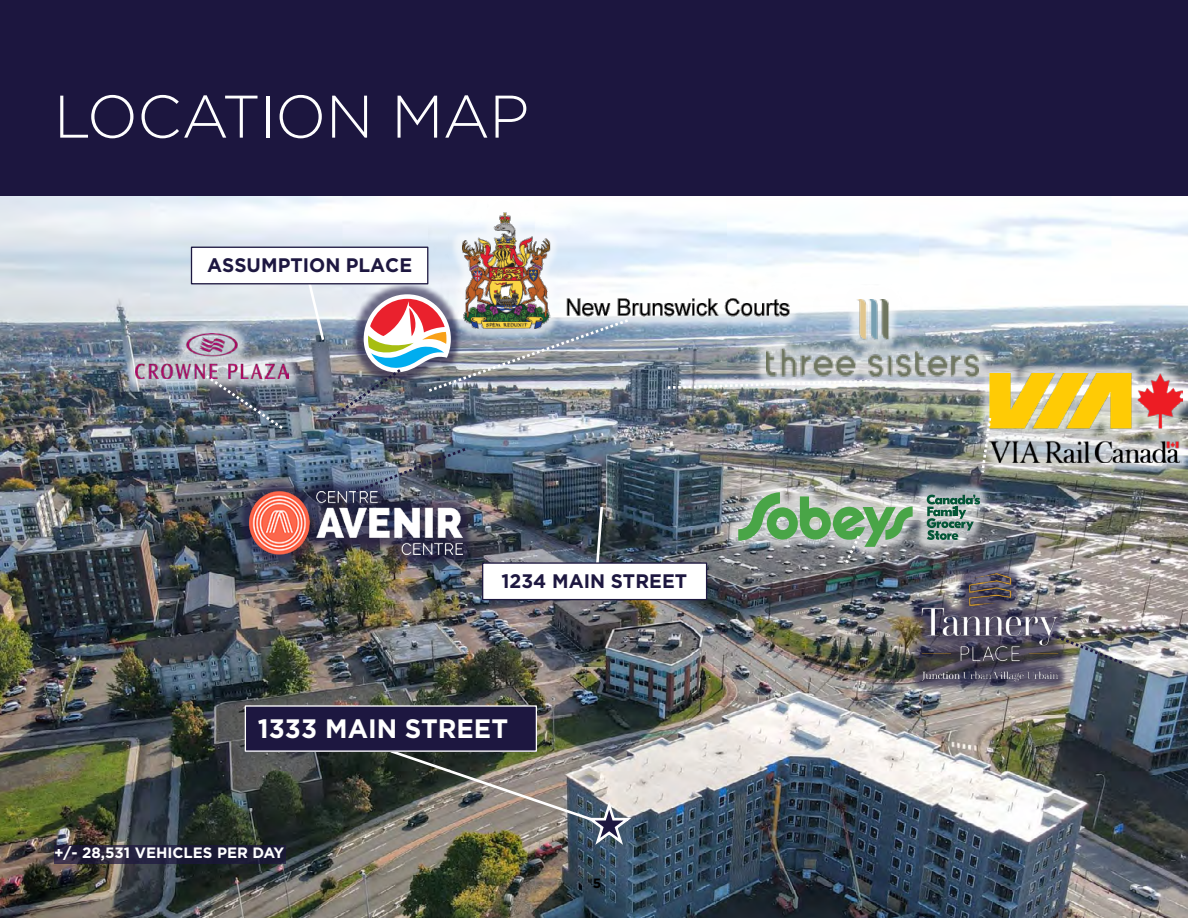
<style>
.page{position:relative;width:1188px;height:918px;background:#fff}
.page>*{position:absolute;margin:0;border:0;box-sizing:border-box;transform-origin:0 0}
.t1{font:300 60px "Gotham";letter-spacing:-.01em;color:#fff}
.t2{font:700 26.55px "Gotham";color:#fff}
.t3{font:700 19.65px "Gotham";color:#1d1740}
.t4{font:700 15px "Gotham";color:#fff}
.t5{font:700 13.5px "Gotham";color:#000}
</style>
<div class="page">
<img style="left:0;top:195px;width:1188px;height:723px">
<div style="left:245px;top:706px;width:291px;height:45px;background:#1d1740"></div>
<div style="left:245px;top:705px;width:292px;height:47px;border:1px solid #fff"></div>
<img style="left:235px;top:477px;width:241px;height:92px">
<img style="left:250px;top:491px;width:212px;height:63px">
<img style="left:353px;top:445px;width:118px;height:50px">
<img style="left:752px;top:285px;width:241px;height:111px">
<img style="left:766px;top:299px;width:213px;height:82px">
<svg style="left:663px;top:378px;width:212px;height:12px"></svg>
<img style="left:429px;top:195px;width:382px;height:155px">
<img style="left:443px;top:208px;width:353px;height:127px">
<svg style="left:592px;top:504px;width:13px;height:98px"></svg>
<div style="left:483px;top:563px;width:224px;height:37px;background:#fff"></div>
<div style="left:482px;top:562px;width:225px;height:38px;border:1px solid #1d1740"></div>
<img style="left:428px;top:271px;width:54px;height:10px">
<img style="left:121px;top:319px;width:182px;height:74px">
<img style="left:136px;top:333px;width:153px;height:45px">
<img style="left:203px;top:372px;width:83px;height:60px">
<img style="left:976px;top:359px;width:212px;height:118px">
<img style="left:990px;top:374px;width:193px;height:88px">
<svg style="left:980px;top:415px;width:13px;height:61px"></svg>
<img style="left:723px;top:477px;width:272px;height:85px">
<svg style="left:927px;top:495px;width:53px;height:45px"></svg>
<img style="left:388px;top:748px;width:248px;height:100px">
<svg style="left:738px;top:492px;width:175px;height:75px"></svg>
<img style="left:903px;top:555px;width:174px;height:144px">
<img style="left:917px;top:569px;width:146px;height:115px">
<img style="left:1046px;top:631px;width:79px;height:35px">
<img style="left:307px;top:281px;width:324px;height:143px">
<div style="left:192px;top:247px;width:236px;height:37px;background:#fff"></div>
<div style="left:191px;top:247px;width:237px;height:37px;border:1px solid #1d1740"></div>
<div style="left:0;top:0;width:1188px;height:195px;background:#1c163f"></div>
<svg style="left:54px;top:846px;width:231px;height:18px;fill:#1f1c38"></svg>
<h1 class="t1" style="left:54px;top:78px;width:477px">LOCATION MAP</h1>
<p class="t3" style="left:207px;top:252px;width:207px">ASSUMPTION PLACE</p>
<p class="t3" style="left:502px;top:568px;width:187px">1234 MAIN STREET</p>
<h2 class="t2" style="left:258px;top:711px;width:252px">1333 MAIN STREET</h2>
<p class="t4" style="left:54px;top:842px;width:232px">+/- 28,531 VEHICLES PER DAY</p>
<p class="t5" style="left:593px;top:874px;width:10px">5</p>
</div>
